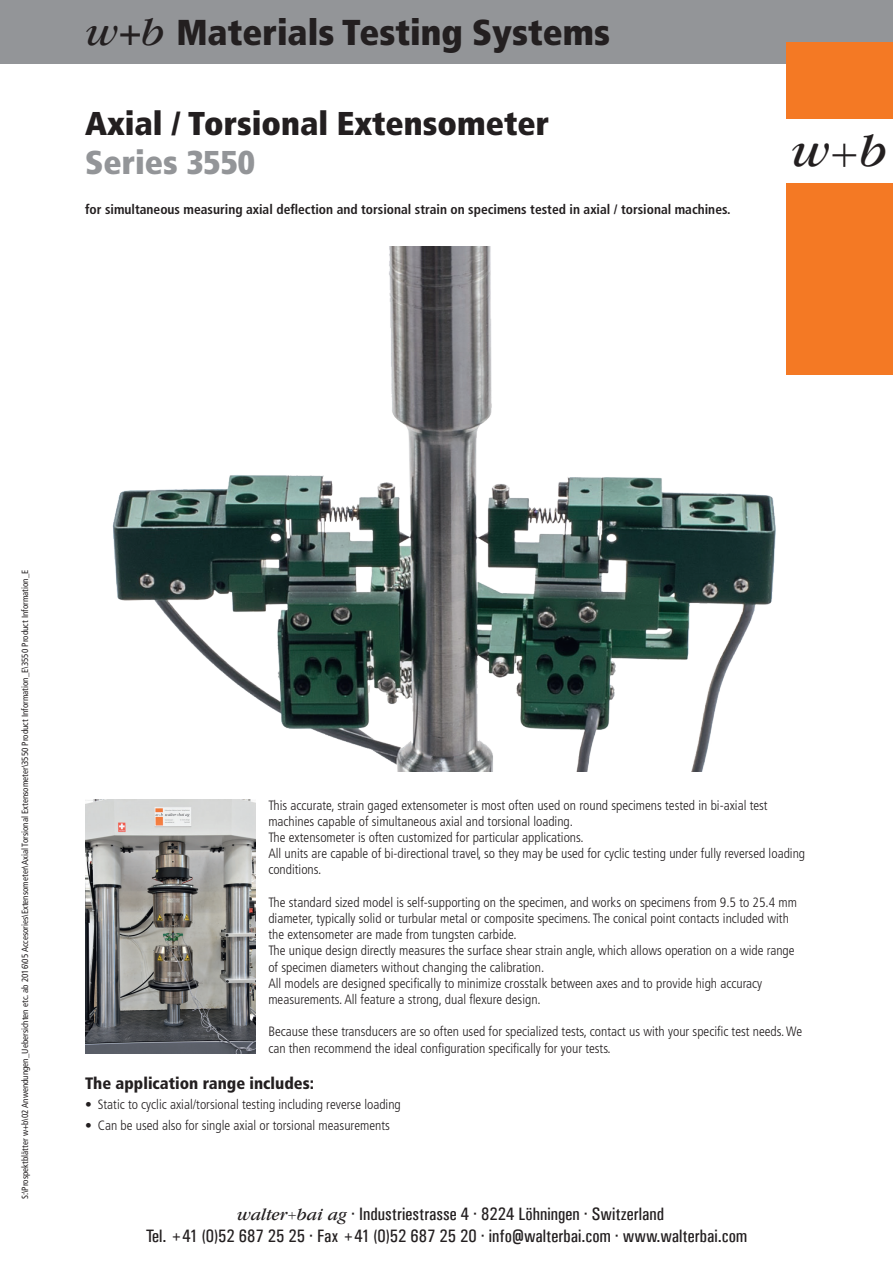
<style>
.page{position:relative;width:893px;height:1263px;background:#fff}
.page>*{position:absolute;margin:0;border:0;box-sizing:border-box;transform-origin:0 0}
.t1{font:italic 49.5px "Garamond";color:#231f20}
.t2{font:900 condensed 36px "Frutiger LT Pro";color:#231f20}
.t3{font:900 condensed 33px "Frutiger LT Pro";color:#231f20}
.t4{font:900 condensed 33px "Frutiger LT Pro";color:#939598}
.t5{font:18px/21.6px "Univers Condensed";color:#231f20;text-align:center}
.t6{font:900 condensed 16.5px "Frutiger LT Pro";color:#231f20}
.t7{font:300 condensed 13.5px/16.2px "Frutiger LT Pro";color:#231f20}
.t8{font:700 condensed 13.5px "Frutiger LT Pro";color:#231f20}
.t9{font:condensed 9px "Frutiger LT Pro";color:#231f20}
.s1{font-family:"Garamond";font-weight:400;font-style:italic;font-stretch:normal;font-size:42px}
.s2{font-family:"Garamond";font-weight:400;font-style:italic;font-stretch:normal;font-size:39px}
.s3{font-style:normal;font-size:45px}
.s4{font-family:"Garamond";font-style:italic}
.s5{font-family:"Garamond";font-size:14.25px}
</style>
<div class="page">
<div style="left:0;top:0;width:893px;height:64px;background:#939598"></div>
<div style="left:787px;top:183px;width:106px;height:191px;background:#f47924"></div>
<div style="left:787px;top:43px;width:106px;height:76px;background:#f47924"></div>
<img style="left:112px;top:247px;width:681px;height:525px">
<img style="left:85px;top:799px;width:171px;height:255px">
<h2 class="t2" style="left:85px;top:10px;width:527px"><span class="s1">w</span><span class="s2">+</span><span class="s1">b</span> Materials Testing Systems</h2>
<h3 class="t3" style="left:85px;top:104px;width:466px">Axial / Torsional Extensometer</h3>
<h3 class="t4" style="left:85px;top:143px;width:172px">Series 3550</h3>
<p class="t8" style="left:85px;top:202px;width:647px">for simultaneous measuring axial deflection and torsional strain on specimens tested in axial / torsional machines.</p>
<h1 class="t1" style="left:791px;top:121px;width:98px">w<span class="s3">+</span>b</h1>
<p class="t9" style="left:20px;top:1199px;width:631px;rotate:-90deg">S:\Prospektblätter w+b\02 Anwendungen_Uebersichten etc. ab 2016\05 Accesories\Extensometer\Axial Torsional Extensometer\3550 Product Information_E\3550 Product Information_E</p>
<p class="t7" style="left:268px;top:797px;width:538px">This accurate, strain gaged extensometer is most often used on round specimens tested in bi-axial test machines capable of simultaneous axial and torsional loading.<br>The extensometer is often customized for particular applications.<br>All units are capable of bi-directional travel, so they may be used for cyclic testing under fully reversed loading conditions.</p>
<p class="t7" style="left:268px;top:894px;width:530px">The standard sized model is self-supporting on the specimen, and works on specimens from 9.5 to 25.4 mm diameter, typically solid or turbular metal or composite specimens. The conical point contacts included with the extensometer are made from tungsten carbide.<br>The unique design directly measures the surface shear strain angle, which allows operation on a wide range of specimen diameters without changing the calibration.<br>All models are designed specifically to minimize crosstalk between axes and to provide high accuracy measurements. All feature a strong, dual flexure design.</p>
<p class="t7" style="left:268px;top:1024px;width:535px">Because these transducers are so often used for specialized tests, contact us with your specific test needs. We can then recommend the ideal configuration specifically for your tests.</p>
<p class="t6" style="left:85px;top:1073px;width:230px">The application range includes:</p>
<p class="t7" style="left:85px;top:1096px;width:317px">• Static to cyclic axial/torsional testing including reverse loading</p>
<p class="t7" style="left:85px;top:1117px;width:306px">• Can be used also for single axial or torsional measurements</p>
<h3 class="t5" style="left:146px;top:1203px;width:603px"><span class="s4">walter</span><span class="s5">+</span><span class="s4">bai ag</span> · Industriestrasse 4 · 8224 Löhningen · Switzerland<br>Tel. +41 (0)52 687 25 25 · Fax +41 (0)52 687 25 20 · info@walterbai.com · www.walterbai.com</h3>
</div>
